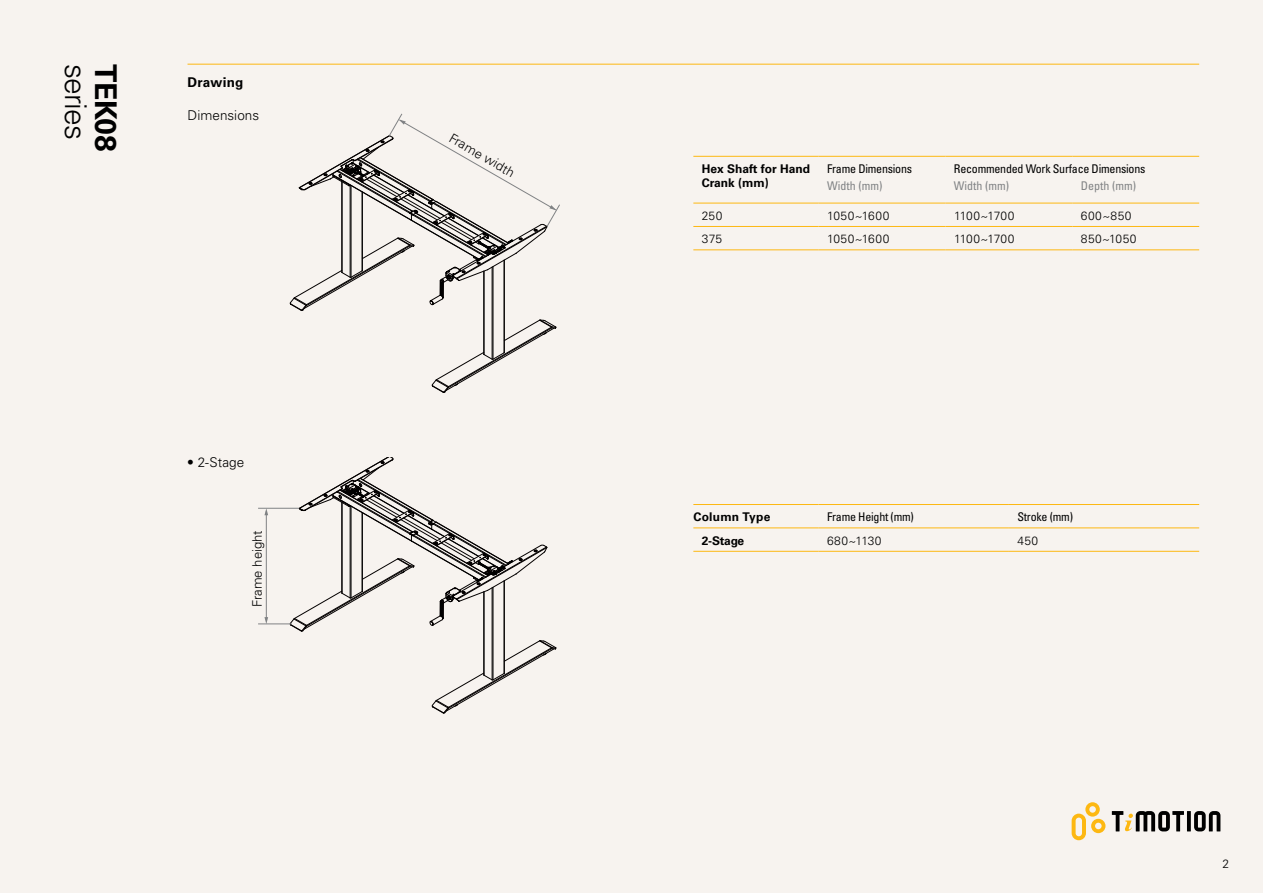
<style>
.page{position:relative;width:1263px;height:893px;background:#f7f3ef}
.page>*{position:absolute;margin:0;border:0;box-sizing:border-box;transform-origin:0 0}
.t1{font:300 30px "Univers LT Std";letter-spacing:-.03em;color:#000}
.t2{font:700 30px "Univers LT Std";letter-spacing:-.015em;color:#000}
.t3{font:300 13.5px "Univers LT Std";letter-spacing:.005em;color:#000}
.t4{font:700 13.5px "Univers LT Std";letter-spacing:.015em;color:#000}
.t5{font:300 13.05px "Univers LT Std";color:#000}
.t6{font:condensed 12px "Univers LT Std";letter-spacing:-.02em;color:#000}
.t7{font:300 12px "Univers LT Std";letter-spacing:.035em;color:#000}
.t8{font:700 12px/14.2px "Univers LT Std";color:#000}
.t9{font:condensed 12px "Univers LT Std";color:#808284}
.t10{font:300 12px "Univers LT Std";letter-spacing:-.01em;color:#000}
.t11{font:700 12px "Univers LT Std";letter-spacing:.02em;color:#000}
</style>
<div class="page">
<svg style="left:1071px;top:802px;width:34px;height:38px"></svg>
<svg style="left:1187px;top:811px;width:4px;height:20px"></svg>
<svg style="left:1194px;top:811px;width:26px;height:20px"></svg>
<svg style="left:1112px;top:811px;width:72px;height:20px"></svg>
<hr style="left:188px;top:64px;width:1011px;height:1px;background:#fdb812">
<hr style="left:693px;top:156px;width:126px;height:1px;background:#fdb812">
<hr style="left:819px;top:156px;width:126px;height:1px;background:#fdb812">
<hr style="left:945px;top:156px;width:127px;height:1px;background:#fdb812">
<hr style="left:1072px;top:156px;width:127px;height:1px;background:#fdb812">
<hr style="left:693px;top:203px;width:126px;height:1px;background:#fdb812">
<hr style="left:819px;top:203px;width:126px;height:1px;background:#fdb812">
<hr style="left:945px;top:203px;width:127px;height:1px;background:#fdb812">
<hr style="left:1072px;top:203px;width:127px;height:1px;background:#fdb812">
<hr style="left:693px;top:226px;width:126px;height:1px;background:#fdb812">
<hr style="left:819px;top:226px;width:126px;height:1px;background:#fdb812">
<hr style="left:945px;top:226px;width:127px;height:1px;background:#fdb812">
<hr style="left:1072px;top:226px;width:127px;height:1px;background:#fdb812">
<hr style="left:693px;top:250px;width:126px;height:1px;background:#fdb812">
<hr style="left:819px;top:250px;width:126px;height:1px;background:#fdb812">
<hr style="left:945px;top:250px;width:127px;height:1px;background:#fdb812">
<hr style="left:1072px;top:250px;width:127px;height:1px;background:#fdb812">
<hr style="left:693px;top:504px;width:126px;height:1px;background:#fdb812">
<hr style="left:819px;top:504px;width:190px;height:1px;background:#fdb812">
<hr style="left:1009px;top:504px;width:190px;height:1px;background:#fdb812">
<hr style="left:693px;top:528px;width:126px;height:1px;background:#fdb812">
<hr style="left:819px;top:528px;width:190px;height:1px;background:#fdb812">
<hr style="left:1009px;top:528px;width:190px;height:1px;background:#fdb812">
<hr style="left:693px;top:551px;width:126px;height:1px;background:#fdb812">
<hr style="left:819px;top:551px;width:190px;height:1px;background:#fdb812">
<hr style="left:1009px;top:551px;width:190px;height:1px;background:#fdb812">
<hr style="left:493px;top:267px;width:1px;height:92px;background:#000">
<hr style="left:492px;top:267px;width:1px;height:92px;background:#000">
<hr style="left:484px;top:271px;width:1px;height:84px;background:#000">
<hr style="left:504px;top:260px;width:1px;height:93px;background:#000">
<svg style="left:432px;top:319px;width:124px;height:74px"></svg>
<svg style="left:290px;top:113px;width:270px;height:198px"></svg>
<hr style="left:493px;top:587px;width:1px;height:93px;background:#000">
<hr style="left:492px;top:588px;width:1px;height:92px;background:#000">
<hr style="left:484px;top:592px;width:1px;height:83px;background:#000">
<hr style="left:504px;top:581px;width:1px;height:92px;background:#000">
<svg style="left:290px;top:457px;width:257px;height:175px"></svg>
<svg style="left:432px;top:640px;width:124px;height:74px"></svg>
<hr style="left:258px;top:508px;width:41px;height:1px;background:#808284">
<hr style="left:258px;top:624px;width:34px;height:1px;background:#808284">
<hr style="left:266px;top:511px;width:1px;height:109px;background:#808284">
<svg style="left:264px;top:617px;width:4px;height:7px"></svg>
<svg style="left:264px;top:508px;width:4px;height:7px"></svg>
<h1 class="t1" style="left:94px;top:64px;width:77px;rotate:90deg">series</h1>
<h1 class="t2" style="left:123px;top:64px;width:89px;rotate:90deg">TEK08</h1>
<p class="t4" style="left:188px;top:74px;width:57px">Drawing</p>
<p class="t3" style="left:188px;top:107px;width:73px">Dimensions</p>
<p class="t3" style="left:187px;top:454px;width:59px">• 2-Stage</p>
<p class="t5" style="left:249px;top:607px;width:78px;rotate:-90deg">Frame height</p>
<p class="t5" style="left:249px;top:626px;width:78px;rotate:-90deg">Frame h ight</p>
<p class="t5" style="left:454px;top:130px;width:74px;rotate:30deg">Frame width</p>
<p class="t8" style="left:702px;top:162px;width:110px">Hex Shaft for Hand<br>Crank (mm)</p>
<p class="t6" style="left:827px;top:161px;width:87px">Frame Dimensions</p>
<p class="t6" style="left:954px;top:161px;width:193px">Recommended Work Surface Dimensions</p>
<p class="t9" style="left:827px;top:178px;width:57px">Width (mm)</p>
<p class="t9" style="left:954px;top:178px;width:57px">Width (mm)</p>
<p class="t9" style="left:1081px;top:178px;width:57px">Depth (mm)</p>
<p class="t7" style="left:702px;top:208px;width:22px">250</p>
<p class="t7" style="left:827px;top:208px;width:64px">1050~1600</p>
<p class="t10" style="left:954px;top:208px;width:62px">1100~1700</p>
<p class="t7" style="left:1081px;top:208px;width:52px">600~850</p>
<p class="t7" style="left:702px;top:232px;width:22px">375</p>
<p class="t7" style="left:827px;top:232px;width:64px">1050~1600</p>
<p class="t10" style="left:954px;top:232px;width:62px">1100~1700</p>
<p class="t7" style="left:1081px;top:232px;width:57px">850~1050</p>
<p class="t11" style="left:693px;top:510px;width:79px">Column Type</p>
<p class="t6" style="left:827px;top:509px;width:88px">Frame Height (mm)</p>
<p class="t6" style="left:1017px;top:509px;width:57px">Stroke (mm)</p>
<p class="t8" style="left:702px;top:533px;width:44px">2-Stage</p>
<p class="t7" style="left:827px;top:533px;width:56px">680~1130</p>
<p class="t7" style="left:1017px;top:533px;width:22px">450</p>
<p class="t7" style="left:1222px;top:857px;width:8px">2</p>
</div>
